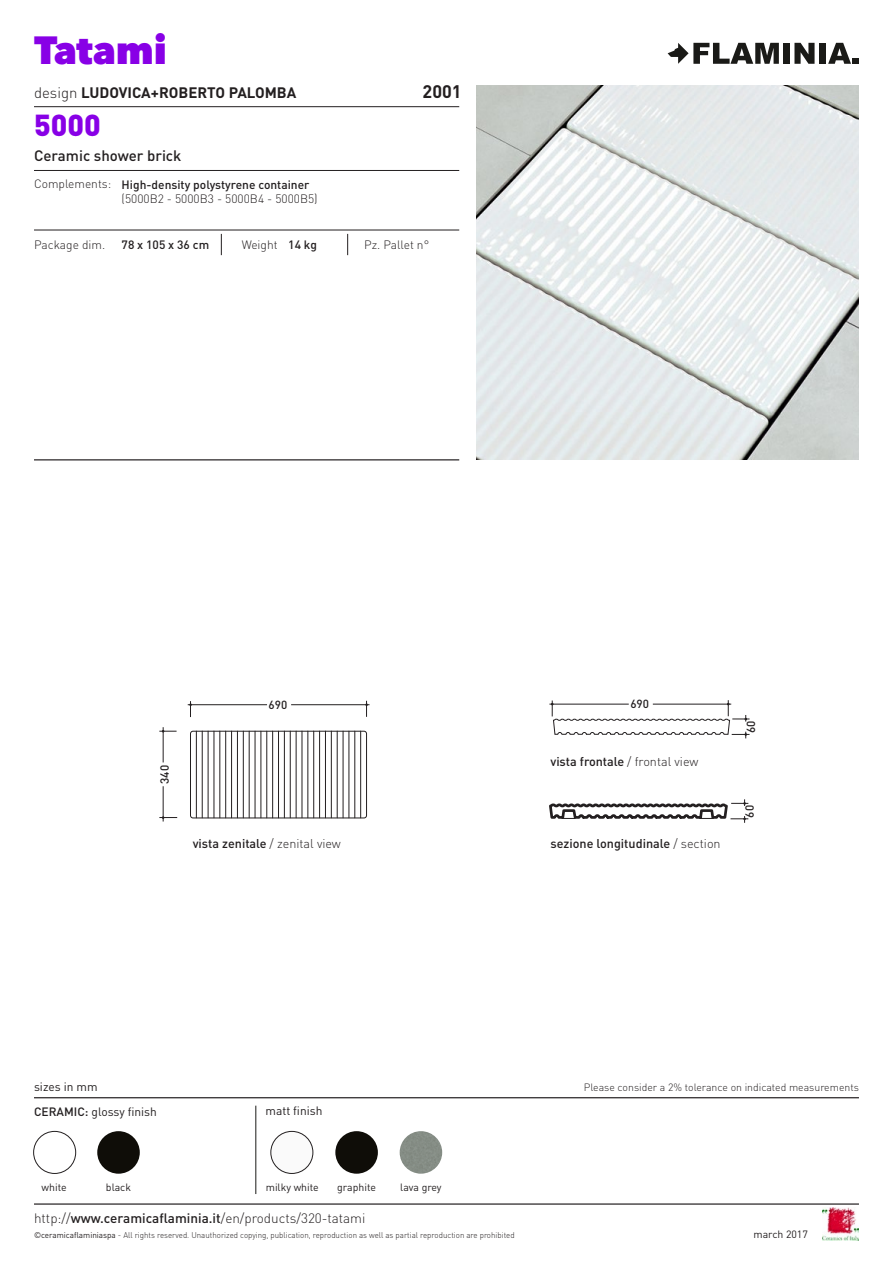
<style>
.page{position:relative;width:893px;height:1263px;background:#fff}
.page>*{position:absolute;margin:0;border:0;box-sizing:border-box;transform-origin:0 0}
.t1{font:800 39px "Avenir Next LT Pro";color:#8800e6}
.t2{font:900 30px "DIN";color:#8800e6}
.t3{font:700 18px "DIN";color:#231f20}
.t4{font:700 15px "DIN";color:#231f20}
.t5{font:500 15px "DIN";color:#231f20}
.t6{font:300 13.5px "DIN";color:#231f20}
.t7{font:500 12.6px "DIN";color:#231f20}
.t8{font:300 12px "DIN";color:#231f20}
.t9{font:500 12px "DIN";color:#231f20}
.t10{font:12px "DIN";color:#231f20}
.t11{font:500 11.7px "DIN";color:#231f20}
.t12{font:300 10.5px "DIN";color:#231f20}
.t13{font:10.5px "DIN";color:#231f20}
.t14{font:300 8.25px "DIN";color:#231f20}
.s1{font-weight:300}
.s2{font-weight:500}
.s3{font-weight:400}
</style>
<div class="page">
<hr style="left:34px;top:1203px;width:825px;height:2px;background:#231f20">
<img style="left:822px;top:1208px;width:37px;height:32px">
<svg style="left:668px;top:43px;width:111px;height:21px"></svg>
<div style="left:783px;top:43px;width:7px;height:21px;background:#1a1a17"></div>
<svg style="left:794px;top:43px;width:20px;height:21px"></svg>
<div style="left:819px;top:43px;width:7px;height:21px;background:#1a1a17"></div>
<svg style="left:828px;top:43px;width:31px;height:21px"></svg>
<hr style="left:34px;top:459px;width:425px;height:1px;background:#231f20">
<hr style="left:34px;top:106px;width:425px;height:1px;background:#231f20">
<hr style="left:34px;top:170px;width:425px;height:1px;background:#231f20">
<hr style="left:255px;top:731px;width:1px;height:87px;background:#231f20">
<hr style="left:261px;top:731px;width:1px;height:87px;background:#231f20">
<hr style="left:267px;top:731px;width:1px;height:87px;background:#231f20">
<hr style="left:272px;top:731px;width:1px;height:87px;background:#231f20">
<hr style="left:225px;top:731px;width:1px;height:87px;background:#231f20">
<hr style="left:231px;top:731px;width:1px;height:87px;background:#231f20">
<hr style="left:237px;top:731px;width:1px;height:87px;background:#231f20">
<hr style="left:243px;top:731px;width:1px;height:87px;background:#231f20">
<hr style="left:249px;top:731px;width:1px;height:87px;background:#231f20">
<hr style="left:220px;top:731px;width:1px;height:87px;background:#231f20">
<hr style="left:214px;top:731px;width:1px;height:87px;background:#231f20">
<hr style="left:208px;top:731px;width:1px;height:87px;background:#231f20">
<hr style="left:202px;top:731px;width:1px;height:87px;background:#231f20">
<hr style="left:196px;top:731px;width:1px;height:87px;background:#231f20">
<hr style="left:343px;top:731px;width:1px;height:87px;background:#231f20">
<hr style="left:349px;top:731px;width:1px;height:87px;background:#231f20">
<hr style="left:355px;top:731px;width:1px;height:87px;background:#231f20">
<hr style="left:360px;top:731px;width:1px;height:87px;background:#231f20">
<hr style="left:313px;top:731px;width:1px;height:87px;background:#231f20">
<hr style="left:319px;top:731px;width:1px;height:87px;background:#231f20">
<hr style="left:325px;top:731px;width:1px;height:87px;background:#231f20">
<hr style="left:331px;top:731px;width:1px;height:87px;background:#231f20">
<hr style="left:337px;top:731px;width:1px;height:87px;background:#231f20">
<hr style="left:284px;top:731px;width:1px;height:87px;background:#231f20">
<hr style="left:290px;top:731px;width:1px;height:87px;background:#231f20">
<hr style="left:296px;top:731px;width:1px;height:87px;background:#231f20">
<hr style="left:302px;top:731px;width:1px;height:87px;background:#231f20">
<hr style="left:308px;top:731px;width:1px;height:87px;background:#231f20">
<hr style="left:278px;top:731px;width:1px;height:87px;background:#231f20">
<div style="left:190px;top:731px;width:177px;height:87px;border:1px solid #231f20;border-radius:3px"></div>
<hr style="left:291px;top:704px;width:78px;height:1px;background:#231f20">
<hr style="left:188px;top:704px;width:79px;height:1px;background:#231f20">
<svg style="left:365px;top:701px;width:3px;height:16px"></svg>
<svg style="left:189px;top:701px;width:3px;height:16px"></svg>
<hr style="left:549px;top:704px;width:80px;height:1px;background:#231f20">
<svg style="left:549px;top:799px;width:199px;height:24px"></svg>
<hr style="left:163px;top:786px;width:1px;height:35px;background:#231f20">
<hr style="left:163px;top:727px;width:1px;height:35px;background:#231f20">
<svg style="left:159px;top:816px;width:18px;height:3px"></svg>
<svg style="left:159px;top:730px;width:18px;height:2px"></svg>
<svg style="left:551px;top:700px;width:198px;height:39px"></svg>
<img style="left:476px;top:85px;width:383px;height:374px">
<hr style="left:34px;top:230px;width:425px;height:1px;background:#231f20">
<svg style="left:221px;top:234px;width:1px;height:21px"></svg>
<svg style="left:347px;top:234px;width:1px;height:21px"></svg>
<hr style="left:34px;top:1097px;width:825px;height:1px;background:#231f20">
<hr style="left:256px;top:1106px;width:1px;height:88px;background:#1a1a17">
<div style="left:33px;top:1131px;width:43px;height:43px;border:1px solid #231f20;border-radius:50%"></div>
<div style="left:97px;top:1131px;width:43px;height:43px;background:#0f0d08;border-radius:50%"></div>
<div style="left:271px;top:1131px;width:42px;height:42px;background:#fafafa;border-radius:50%"></div>
<div style="left:271px;top:1131px;width:42px;height:43px;border:1px solid #231f20;border-radius:50%"></div>
<div style="left:335px;top:1131px;width:43px;height:43px;background:#0f0d08;border-radius:50%"></div>
<img style="left:400px;top:1131px;width:42px;height:43px;border-radius:21px">
<h1 class="t1" style="left:34px;top:26px;width:135px">Tatami</h1>
<h3 class="t4" style="left:34px;top:82px;width:264px"><span class="s1">design</span> LUDOVICA+ROBERTO PALOMBA</h3>
<h2 class="t2" style="left:34px;top:105px;width:68px">5000</h2>
<h3 class="t5" style="left:34px;top:146px;width:149px">Ceramic shower brick</h3>
<h3 class="t8" style="left:34px;top:177px;width:79px">Complements:</h3>
<h3 class="t9" style="left:122px;top:176px;width:189px">High-density polystyrene container</h3>
<h3 class="t8" style="left:122px;top:191px;width:198px">(5000B2 - 5000B3 - 5000B4 - 5000B5)</h3>
<h3 class="t3" style="left:423px;top:79px;width:41px">2001</h3>
<h3 class="t8" style="left:34px;top:237px;width:73px">Package dim.</h3>
<h3 class="t9" style="left:122px;top:237px;width:89px">78 x 105 x 36 cm</h3>
<h3 class="t8" style="left:242px;top:237px;width:77px">Weight <span class="s2">14 kg</span></h3>
<h3 class="t8" style="left:364px;top:237px;width:66px">Pz. Pallet n°</h3>
<h3 class="t11" style="left:157px;top:784px;width:20px;rotate:-90deg">340</h3>
<h3 class="t11" style="left:269px;top:697px;width:20px">690</h3>
<h3 class="t11" style="left:630px;top:696px;width:20px">690</h3>
<h3 class="t7" style="left:193px;top:835px;width:150px">vista zenitale <span class="s1">/ zenital view</span></h3>
<h3 class="t7" style="left:550px;top:754px;width:149px">vista frontale <span class="s1">/ frontal view</span></h3>
<h3 class="t7" style="left:550px;top:835px;width:172px">sezione longitudinale <span class="s1">/ section</span></h3>
<h3 class="t11" style="left:743px;top:733px;width:14px;rotate:-90deg">60</h3>
<h3 class="t11" style="left:742px;top:818px;width:14px;rotate:-90deg">60</h3>
<h3 class="t10" style="left:34px;top:1079px;width:65px">sizes in mm</h3>
<p class="t12" style="left:584px;top:1080px;width:277px">Please consider a 2% tolerance on indicated measurements</p>
<h3 class="t10" style="left:34px;top:1104px;width:124px"><span class="s2">CERAMIC:</span> glossy finish</h3>
<h3 class="t10" style="left:265px;top:1103px;width:59px">matt finish</h3>
<p class="t13" style="left:42px;top:1180px;width:27px">white</p>
<p class="t13" style="left:106px;top:1180px;width:27px">black</p>
<p class="t13" style="left:266px;top:1180px;width:55px">milky white</p>
<p class="t13" style="left:337px;top:1180px;width:40px">graphite</p>
<p class="t13" style="left:400px;top:1180px;width:43px">lava grey</p>
<h3 class="t6" style="left:34px;top:1210px;width:333px">http://<span class="s2">www.ceramicaflaminia.it</span>/en/products/320-tatami</h3>
<p class="t14" style="left:34px;top:1230px;width:482px"><span class="s3">©ceramicaflaminiaspa</span> - All rights reserved. Unauthorized copying, publication, reproduction as well as partial reproduction are prohibited</p>
<p class="t13" style="left:753px;top:1228px;width:56px">march 2017</p>
</div>
